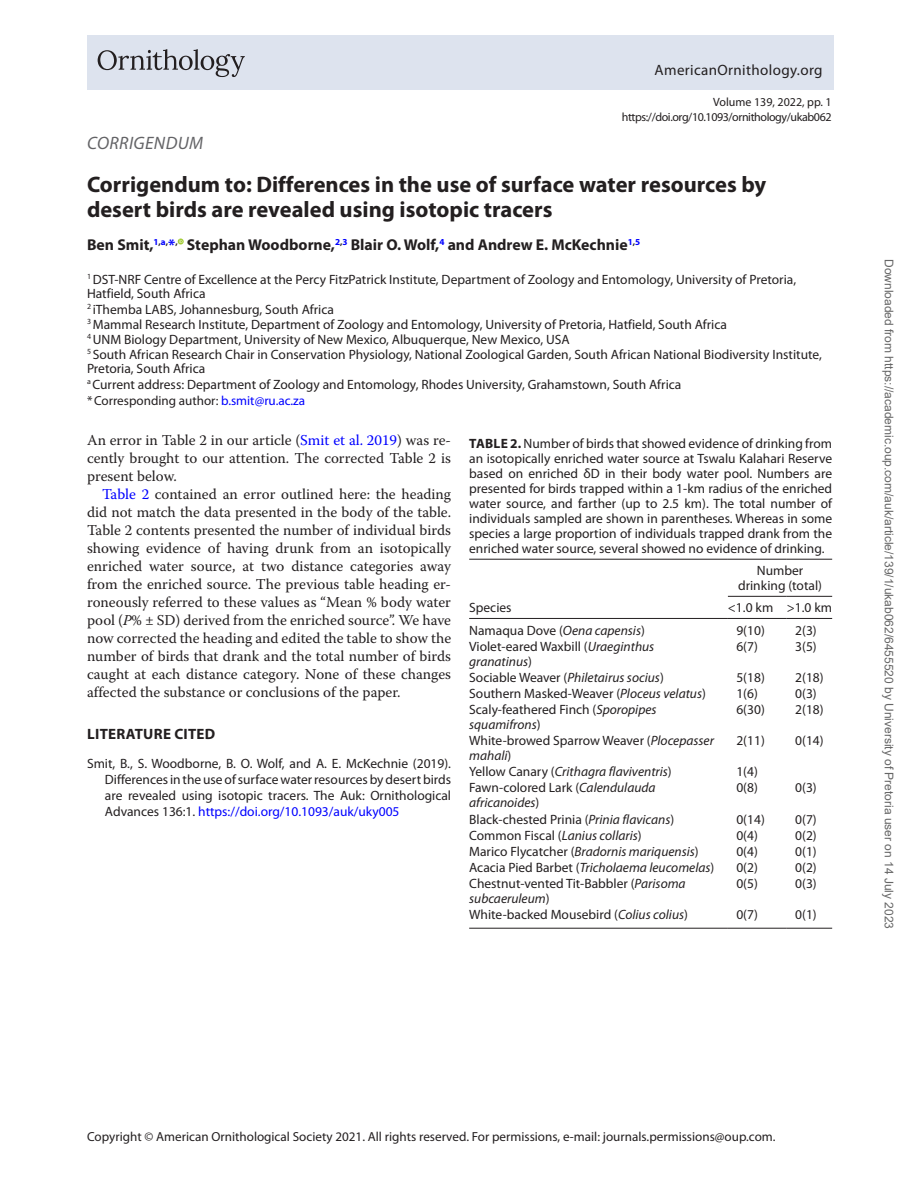
<style>
.page{position:relative;width:918px;height:1188px;background:#fff}
.page>*{position:absolute;margin:0;border:0;box-sizing:border-box;transform-origin:0 0}
.t1{font:700 22.5px/24.8px "Myriad Pro";color:#231f20}
.t2{font:italic 18px "Myriad Pro";letter-spacing:.02em;color:#636366}
.t3{font:700 15.75px "Myriad Pro";color:#231f20}
.t4{font:15px/18px "Warnock Pro";color:#231f20;text-align:justify}
.t5{font:15px "Myriad Pro";letter-spacing:.025em;color:#231f20}
.t6{font:700 15px "Myriad Pro";letter-spacing:.02em;color:#231f20}
.t7{font:13.5px/15px "Myriad Pro";color:#231f20}
.t8{font:italic 13.5px/15px "Myriad Pro";color:#231f20}
.t9{font:13.2px "Myriad Pro";color:#231f20}
.t10{font:12px "Arial";color:#666}
.t11{font:12px/14.2px "Myriad Pro";letter-spacing:-.035em;color:#231f20;text-align:right}
.s1{color:#00f}
.s2{font-style:italic}
.s3{font-weight:700}
.s4{font-style:normal}
</style>
<div class="page">
<div style="left:87px;top:36px;width:746px;height:54px;background:#dde3ee"></div>
<svg style="left:98px;top:49px;width:147px;height:28px"></svg>
<svg style="left:178px;top:239px;width:6px;height:6px"></svg>
<hr style="left:469px;top:559px;width:259px;height:1px;background:#231f20">
<hr style="left:728px;top:559px;width:59px;height:1px;background:#231f20">
<hr style="left:787px;top:559px;width:45px;height:1px;background:#231f20">
<hr style="left:728px;top:596px;width:59px;height:1px;background:#231f20">
<hr style="left:787px;top:596px;width:45px;height:1px;background:#231f20">
<hr style="left:469px;top:928px;width:259px;height:1px;background:#231f20">
<hr style="left:728px;top:928px;width:59px;height:1px;background:#231f20">
<hr style="left:787px;top:928px;width:45px;height:1px;background:#231f20">
<hr style="left:469px;top:618px;width:259px;height:1px;background:#231f20">
<hr style="left:728px;top:618px;width:59px;height:1px;background:#231f20">
<hr style="left:787px;top:618px;width:45px;height:1px;background:#231f20">
<p class="t5" style="left:655px;top:62px;width:170px">AmericanOrnithology.org</p>
<p class="t11" style="left:622px;top:95px;width:211px">Volume 139, 2022, pp. 1 https://doi.org/10.1093/ornithology/ukab062</p>
<h2 class="t2" style="left:87px;top:132px;width:118px">CORRIGENDUM</h2>
<h1 class="t1" style="left:87px;top:171px;width:681px">Corrigendum to: Differences in the use of surface water resources by desert birds are revealed using isotopic tracers</h1>
<p class="t3" style="left:87px;top:234px;width:555px">Ben Smit,<sup>1</sup><sup>,</sup><sup>a</sup><sup>,</sup><span class="s1">*</span><sup>,</sup> Stephan Woodborne,<sup>2</sup><sup>,</sup><sup>3</sup> Blair O. Wolf,<sup>4</sup> and Andrew E. McKechnie<sup>1</sup><sup>,</sup><sup>5</sup></p>
<p class="t7" style="left:87px;top:272px;width:736px"><sup>1</sup> DST-NRF Centre of Excellence at the Percy FitzPatrick Institute, Department of Zoology and Entomology, University of Pretoria, Hatfield, South Africa<br><sup>2</sup> iThemba LABS, Johannesburg, South Africa<br><sup>3</sup> Mammal Research Institute, Department of Zoology and Entomology, University of Pretoria, Hatfield, South Africa<br><sup>4</sup> UNM Biology Department, University of New Mexico, Albuquerque, New Mexico, USA<br><sup>5</sup> South African Research Chair in Conservation Physiology, National Zoological Garden, South African National Biodiversity Institute, Pretoria, South Africa<br><sup>a</sup> Current address: Department of Zoology and Entomology, Rhodes University, Grahamstown, South Africa</p>
<p class="t9" style="left:87px;top:393px;width:220px">*Corresponding author: <span class="s1">b.smit@ru.ac.za</span></p>
<p class="t4" style="left:87px;top:431px;width:366px">An error in Table 2 in our article (<span class="s1">Smit et al. 2019</span>) was re&shy;cently brought to our attention. The corrected Table 2 is present below.</p>
<p class="t4" style="left:87px;top:485px;width:366px;text-indent:15px"><span class="s1">Table 2</span> contained an error outlined here: the heading did not match the data presented in the body of the table.<br>Table 2 contents presented the number of individual birds showing evidence of having drunk from an isotopically enriched water source, at two distance categories away from the enriched source. The previous table heading er&shy;roneously referred to these values as “Mean % body water pool (<span class="s2">P</span>% ± SD) derived from the enriched source”. We have now corrected the heading and edited the table to show the number of birds that drank and the total number of birds caught at each distance category. None of these changes affected the substance or conclusions of the paper.</p>
<p class="t6" style="left:87px;top:724px;width:130px">LITERATURE CITED</p>
<p class="t7" style="left:105px;top:756px;width:348px;line-height:16px;text-align:justify;text-indent:-18px">Smit, B., S. Woodborne, B. O. Wolf, and A. E. McKechnie (2019).<br>Differences in the use of surface water resources by desert birds are revealed using isotopic tracers. The Auk: Ornithological Advances 136:1. <span class="s1">https://doi.org/10.1093/auk/uky005</span></p>
<p class="t7" style="left:469px;top:436px;width:365px;text-align:justify"><span class="s3">TABLE 2.</span> Number of birds that showed evidence of drinking from an isotopically enriched water source at Tswalu Kalahari Reserve based on enriched δD in their body water pool. Numbers are presented for birds trapped within a 1-km radius of the enriched water source, and farther (up to 2.5 km). The total number of individuals sampled are shown in parentheses. Whereas in some species a large proportion of individuals trapped drank from the enriched water source, several showed no evidence of drinking.</p>
<p class="t7" style="left:738px;top:564px;width:85px;text-align:center">Number drinking (total)</p>
<p class="t7" style="left:469px;top:601px;width:44px">Species</p>
<p class="t7" style="left:728px;top:601px;width:106px">&lt;1.0 km &gt;1.0 km</p>
<p class="t7" style="left:469px;top:623px;width:177px">Namaqua Dove (<span class="s2">Oena capensis</span>)</p>
<p class="t7" style="left:736px;top:623px;width:30px">9(10)</p>
<p class="t7" style="left:795px;top:623px;width:23px">2(3)</p>
<p class="t7" style="left:469px;top:639px;width:187px">Violet-eared Waxbill (<span class="s2">Uraeginthus granatinus</span>)</p>
<p class="t7" style="left:736px;top:639px;width:23px">6(7)</p>
<p class="t7" style="left:795px;top:639px;width:23px">3(5)</p>
<p class="t8" style="left:469px;top:670px;width:196px"><span class="s4">Sociable Weaver (</span>Philetairus socius<span class="s4">)</span></p>
<p class="t7" style="left:736px;top:670px;width:30px">5(18)</p>
<p class="t7" style="left:795px;top:670px;width:30px">2(18)</p>
<p class="t7" style="left:469px;top:686px;width:238px">Southern Masked-Weaver (<span class="s2">Ploceus velatus</span>)</p>
<p class="t7" style="left:736px;top:686px;width:23px">1(6)</p>
<p class="t7" style="left:795px;top:686px;width:23px">0(3)</p>
<p class="t7" style="left:469px;top:702px;width:189px">Scaly-feathered Finch (<span class="s2">Sporopipes squamifrons</span>)</p>
<p class="t7" style="left:736px;top:702px;width:30px">6(30)</p>
<p class="t7" style="left:795px;top:702px;width:30px">2(18)</p>
<p class="t7" style="left:469px;top:733px;width:246px">White-browed Sparrow Weaver (<span class="s2">Plocepasser mahali</span>)</p>
<p class="t7" style="left:736px;top:733px;width:30px">2(11)</p>
<p class="t7" style="left:795px;top:733px;width:30px">0(14)</p>
<p class="t8" style="left:469px;top:764px;width:204px"><span class="s4">Yellow Canary (</span>Crithagra flaviventris<span class="s4">)</span></p>
<p class="t7" style="left:736px;top:765px;width:23px">1(4)</p>
<p class="t8" style="left:469px;top:780px;width:188px"><span class="s4">Fawn-colored Lark (</span>Calendulauda africanoides<span class="s4">)</span></p>
<p class="t7" style="left:736px;top:781px;width:23px">0(8)</p>
<p class="t7" style="left:795px;top:781px;width:23px">0(3)</p>
<p class="t7" style="left:469px;top:812px;width:207px">Black-chested Prinia (<span class="s2">Prinia flavicans</span>)</p>
<p class="t7" style="left:736px;top:812px;width:30px">0(14)</p>
<p class="t7" style="left:795px;top:812px;width:23px">0(7)</p>
<p class="t7" style="left:469px;top:828px;width:174px">Common Fiscal (<span class="s2">Lanius collaris</span>)</p>
<p class="t7" style="left:736px;top:828px;width:23px">0(4)</p>
<p class="t7" style="left:795px;top:828px;width:23px">0(2)</p>
<p class="t8" style="left:469px;top:844px;width:231px"><span class="s4">Marico Flycatcher (</span>Bradornis mariquensis<span class="s4">)</span></p>
<p class="t7" style="left:736px;top:844px;width:23px">0(4)</p>
<p class="t7" style="left:795px;top:844px;width:23px">0(1)</p>
<p class="t8" style="left:469px;top:860px;width:247px"><span class="s4">Acacia Pied Barbet (</span>Tricholaema leucomelas<span class="s4">)</span></p>
<p class="t7" style="left:736px;top:860px;width:23px">0(2)</p>
<p class="t7" style="left:795px;top:860px;width:23px">0(2)</p>
<p class="t7" style="left:469px;top:876px;width:218px">Chestnut-vented Tit-Babbler (<span class="s2">Parisoma subcaeruleum</span>)</p>
<p class="t7" style="left:736px;top:876px;width:23px">0(5)</p>
<p class="t7" style="left:795px;top:876px;width:23px">0(3)</p>
<p class="t7" style="left:469px;top:907px;width:220px">White-backed Mousebird (<span class="s2">Colius colius</span>)</p>
<p class="t7" style="left:736px;top:907px;width:23px">0(7)</p>
<p class="t7" style="left:795px;top:907px;width:23px">0(1)</p>
<p class="t10" style="left:893px;top:259px;width:671px;rotate:90deg">Downloaded from https://academic.oup.com/auk/article/139/1/ukab062/6455520 by University of Pretoria user on 14 July 2023</p>
<p class="t9" style="left:87px;top:1130px;width:690px">Copyright © American Ornithological Society 2021. All rights reserved. For permissions, e-mail: journals.permissions@oup.com.</p>
</div>
